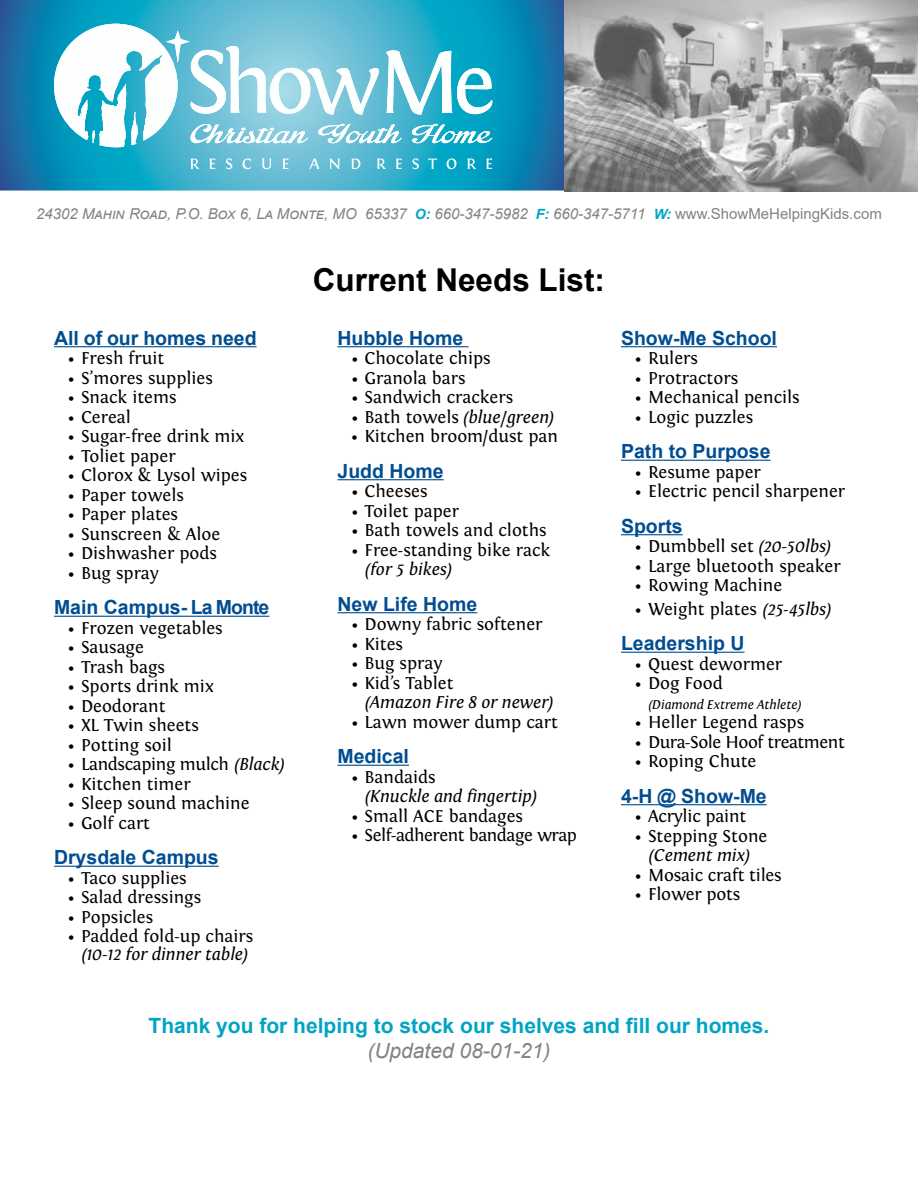
<style>
.page{position:relative;width:918px;height:1188px;background:#fff}
.page>*{position:absolute;margin:0;border:0;box-sizing:border-box;transform-origin:0 0}
.t1{font:700 31.5px "Arial";color:#000}
.t2{font:700 21px "Arial";color:#00a4c4}
.t3{font:italic 21px "Arial";color:#808285}
.t4{font:700 19.5px "Arial";color:#004d91}
.t5{font:18px "Fontin";color:#000}
.t6{font:italic 18px "Fontin";color:#000}
.t7{font:18px "Fontin";letter-spacing:-.025em;color:#000}
.t8{font:18px "Fontin";letter-spacing:-.02em;color:#000}
.t9{font:italic 15px "Arial";color:#808285}
.t10{font:italic 13.5px "Fontin";color:#000}
.s1{font-weight:700;font-size:14.1px;color:#00a4c4}
.s2{font-style:normal}
.s3{font-style:italic}
</style>
<div class="page">
<svg style="left:0;top:0;width:565px;height:191px;background:#2296bc"></svg>
<svg style="left:191px;top:158px;width:301px;height:11px;background:#66c1d6"></svg>
<svg style="left:54px;top:24px;width:438px;height:123px"></svg>
<hr style="left:54px;top:346px;width:203px;height:1px;background:#004d91">
<hr style="left:54px;top:616px;width:215px;height:1px;background:#004d91">
<hr style="left:54px;top:866px;width:165px;height:1px;background:#004d91">
<hr style="left:338px;top:346px;width:131px;height:1px;background:#004d91">
<hr style="left:338px;top:479px;width:106px;height:1px;background:#004d91">
<hr style="left:338px;top:612px;width:139px;height:1px;background:#004d91">
<hr style="left:338px;top:765px;width:71px;height:1px;background:#004d91">
<hr style="left:621px;top:346px;width:156px;height:1px;background:#004d91">
<hr style="left:621px;top:460px;width:150px;height:1px;background:#004d91">
<hr style="left:621px;top:534px;width:62px;height:1px;background:#004d91">
<hr style="left:621px;top:652px;width:124px;height:1px;background:#004d91">
<hr style="left:621px;top:804px;width:146px;height:1px;background:#004d91">
<img style="left:565px;top:0;width:353px;height:192px">
<p class="t9" style="left:36px;top:204px;width:847px">24302 Mahin Road, P.O. Box 6, La Monte, MO 65337 <span class="s1">O:</span> 660-347-5982 <span class="s1">F:</span> 660-347-5711 <span class="s1">W:</span> <span class="s2">www.ShowMeHelpingKids.com</span></p>
<p class="t4" style="left:54px;top:324px;width:204px">All of our homes need</p>
<p class="t5" style="left:68px;top:348px;width:98px">• Fresh fruit</p>
<p class="t5" style="left:68px;top:368px;width:147px">• S’mores supplies</p>
<p class="t5" style="left:68px;top:387px;width:111px">• Snack items</p>
<p class="t5" style="left:68px;top:407px;width:65px">• Cereal</p>
<p class="t5" style="left:68px;top:426px;width:178px">• Sugar-free drink mix</p>
<p class="t5" style="left:68px;top:446px;width:110px">• Toliet paper</p>
<p class="t5" style="left:68px;top:465px;width:181px">• Clorox &amp; Lysol wipes</p>
<p class="t5" style="left:68px;top:485px;width:118px">• Paper towels</p>
<p class="t5" style="left:68px;top:504px;width:112px">• Paper plates</p>
<p class="t5" style="left:68px;top:524px;width:154px">• Sunscreen &amp; Aloe</p>
<p class="t5" style="left:68px;top:543px;width:151px">• Dishwasher pods</p>
<p class="t5" style="left:68px;top:563px;width:93px">• Bug spray</p>
<p class="t4" style="left:54px;top:594px;width:217px">Main Campus- La Monte</p>
<p class="t5" style="left:68px;top:618px;width:157px">• Frozen vegetables</p>
<p class="t5" style="left:68px;top:637px;width:78px">• Sausage</p>
<p class="t5" style="left:68px;top:657px;width:99px">• Trash bags</p>
<p class="t5" style="left:68px;top:676px;width:148px">• Sports drink mix</p>
<p class="t5" style="left:68px;top:696px;width:100px">• Deodorant</p>
<p class="t5" style="left:68px;top:715px;width:133px">• XL Twin sheets</p>
<p class="t5" style="left:68px;top:735px;width:106px">• Potting soil</p>
<p class="t8" style="left:68px;top:754px;width:219px">• Landscaping mulch <span class="s3">(Black)</span></p>
<p class="t5" style="left:68px;top:774px;width:125px">• Kitchen timer</p>
<p class="t5" style="left:68px;top:793px;width:184px">• Sleep sound machine</p>
<p class="t5" style="left:68px;top:813px;width:84px">• Golf cart</p>
<p class="t4" style="left:54px;top:844px;width:166px">Drysdale Campus</p>
<p class="t5" style="left:68px;top:868px;width:121px">• Taco supplies</p>
<p class="t5" style="left:68px;top:887px;width:135px">• Salad dressings</p>
<p class="t5" style="left:68px;top:907px;width:87px">• Popsicles</p>
<p class="t5" style="left:68px;top:926px;width:187px">• Padded fold-up chairs</p>
<p class="t6" style="left:81px;top:944px;width:169px">(10-12 for dinner table)</p>
<h1 class="t1" style="left:313px;top:257px;width:294px">Current Needs List:</h1>
<p class="t4" style="left:338px;top:324px;width:127px">Hubble Home</p>
<p class="t5" style="left:351px;top:348px;width:141px">• Chocolate chips</p>
<p class="t5" style="left:351px;top:368px;width:116px">• Granola bars</p>
<p class="t5" style="left:351px;top:387px;width:164px">• Sandwich crackers</p>
<p class="t6" style="left:351px;top:407px;width:205px"><span class="s2">• Bath towels</span> (blue/green)</p>
<p class="t5" style="left:351px;top:426px;width:209px">• Kitchen broom/dust pan</p>
<p class="t4" style="left:338px;top:457px;width:108px">Judd Home</p>
<p class="t5" style="left:351px;top:481px;width:78px">• Cheeses</p>
<p class="t5" style="left:351px;top:501px;width:110px">• Toilet paper</p>
<p class="t5" style="left:351px;top:520px;width:197px">• Bath towels and cloths</p>
<p class="t5" style="left:351px;top:540px;width:201px">• Free-standing bike rack</p>
<p class="t6" style="left:365px;top:559px;width:90px">(for 5 bikes)</p>
<p class="t4" style="left:338px;top:590px;width:141px">New Life Home</p>
<p class="t5" style="left:351px;top:614px;width:193px">• Downy fabric softener</p>
<p class="t5" style="left:351px;top:634px;width:54px">• Kites</p>
<p class="t5" style="left:351px;top:653px;width:93px">• Bug spray</p>
<p class="t5" style="left:351px;top:673px;width:104px">• Kid’s Tablet</p>
<p class="t6" style="left:365px;top:692px;width:191px">(Amazon Fire 8 or newer)</p>
<p class="t5" style="left:351px;top:712px;width:208px">• Lawn mower dump cart</p>
<p class="t4" style="left:338px;top:743px;width:73px">Medical</p>
<p class="t5" style="left:351px;top:767px;width:86px">• Bandaids</p>
<p class="t6" style="left:365px;top:786px;width:175px">(Knuckle and fingertip)</p>
<p class="t5" style="left:351px;top:806px;width:174px">• Small ACE bandages</p>
<p class="t7" style="left:351px;top:825px;width:228px">• Self-adherent bandage wrap</p>
<p class="t4" style="left:621px;top:324px;width:158px">Show-Me School</p>
<p class="t5" style="left:635px;top:348px;width:65px">• Rulers</p>
<p class="t5" style="left:635px;top:368px;width:105px">• Protractors</p>
<p class="t5" style="left:635px;top:387px;width:167px">• Mechanical pencils</p>
<p class="t5" style="left:635px;top:407px;width:120px">• Logic puzzles</p>
<p class="t4" style="left:621px;top:438px;width:151px">Path to Purpose</p>
<p class="t5" style="left:635px;top:462px;width:128px">• Resume paper</p>
<p class="t5" style="left:635px;top:481px;width:212px">• Electric pencil sharpener</p>
<p class="t4" style="left:621px;top:512px;width:63px">Sports</p>
<p class="t5" style="left:635px;top:536px;width:199px">• Dumbbell set <span class="s3">(20-50lbs)</span></p>
<p class="t5" style="left:635px;top:556px;width:208px">• Large bluetooth speaker</p>
<p class="t5" style="left:635px;top:575px;width:149px">• Rowing Machine</p>
<p class="t5" style="left:635px;top:599px;width:199px">• Weight plates <span class="s3">(25-45lbs)</span></p>
<p class="t4" style="left:621px;top:630px;width:125px">Leadership U</p>
<p class="t5" style="left:635px;top:654px;width:149px">• Quest dewormer</p>
<p class="t5" style="left:635px;top:673px;width:90px">• Dog Food</p>
<p class="t10" style="left:648px;top:697px;width:156px">(Diamond Extreme Athlete)</p>
<p class="t5" style="left:635px;top:712px;width:171px">• Heller Legend rasps</p>
<p class="t7" style="left:635px;top:732px;width:212px">• Dura-Sole Hoof treatment</p>
<p class="t5" style="left:635px;top:751px;width:123px">• Roping Chute</p>
<p class="t4" style="left:621px;top:782px;width:147px">4-H @ Show-Me</p>
<p class="t5" style="left:635px;top:806px;width:113px">• Acrylic paint</p>
<p class="t5" style="left:635px;top:826px;width:134px">• Stepping Stone</p>
<p class="t6" style="left:648px;top:845px;width:104px">(Cement mix)</p>
<p class="t5" style="left:635px;top:865px;width:149px">• Mosaic craft tiles</p>
<p class="t5" style="left:635px;top:884px;width:107px">• Flower pots</p>
<p class="t2" style="left:149px;top:1010px;width:622px">Thank you for helping to stock our shelves and fill our homes.</p>
<p class="t3" style="left:367px;top:1037px;width:185px">(Updated 08-01-21)</p>
</div>
